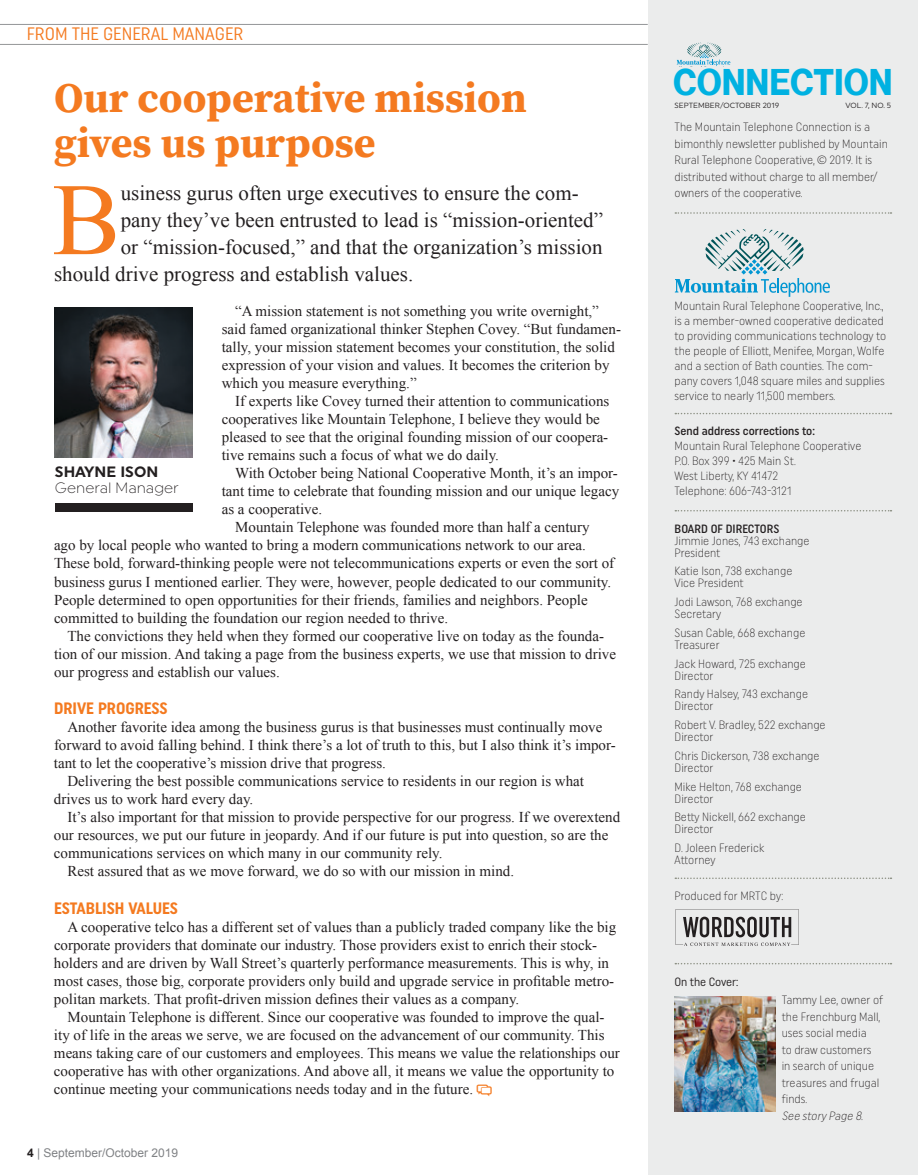
<style>
.page{position:relative;width:918px;height:1175px;background:#fff}
.page>*{position:absolute;margin:0;border:0;box-sizing:border-box;transform-origin:0 0}
.t1{font:102.6px "Times New Roman";color:#f47a20}
.t2{font:700 42px/45px "Source Serif Pro";color:#f47a20}
.t3{font:36.15px "N Haas Grotesk DS Pro 75 Bd";letter-spacing:.015em;color:#00b1e1;scale:.9 1}
.t4{font:21px "Times New Roman";color:#231f20}
.t5{font:18px "Uniform Condensed";color:#f47a20}
.t6{font:700 16.5px "Uniform Condensed";color:#f47a20}
.t7{font:15px/18px "Times New Roman";color:#231f20}
.t8{font:300 15px "Uniform";color:#231f20}
.t9{font:700 15px "Uniform";color:#231f20}
.t10{font:300 12px/12px "Uniform Condensed";color:#231f20}
.t11{font:500 12px "Uniform Condensed";color:#231f20}
.t12{font:12px "Arial";color:#808285}
.t13{font:italic 300 12px "Uniform Condensed";color:#231f20}
.t14{font:12px "Uniform Condensed";letter-spacing:-.01em;color:#231f20}
.t15{font:7.5px "Uniform";color:#231f20}
.s1{font-weight:700;color:#231f20}
</style>
<div class="page">
<img style="left:55px;top:307px;width:138px;height:150px">
<hr style="left:0;top:44px;width:648px;height:1px;background:#949698">
<hr style="left:0;top:24px;width:648px;height:1px;background:#949698">
<div style="left:648px;top:0;width:270px;height:1174px;background:#ebecec"></div>
<svg style="left:675px;top:212px;width:216px;height:2px"></svg>
<svg style="left:675px;top:413px;width:216px;height:1px"></svg>
<svg style="left:675px;top:877px;width:216px;height:2px"></svg>
<svg style="left:675px;top:963px;width:216px;height:1px"></svg>
<div style="left:55px;top:503px;width:138px;height:8px;background:#231f20"></div>
<svg style="left:675px;top:229px;width:155px;height:68px"></svg>
<svg style="left:675px;top:510px;width:216px;height:1px"></svg>
<svg style="left:675px;top:909px;width:124px;height:37px"></svg>
<img style="left:675px;top:996px;width:100px;height:115px">
<svg style="left:677px;top:43px;width:53px;height:23px"></svg>
<p class="t5" style="left:27px;top:23px;width:218px">FROM THE GENERAL MANAGER</p>
<h2 class="t2" style="left:54px;top:74px;width:474px">Our cooperative mission gives us purpose</h2>
<h1 class="t1" style="left:52px;top:151px;width:70px">B</h1>
<h3 class="t4" style="left:121px;top:179px;width:459px">usiness gurus often urge executives to ensure the com-</h3>
<h3 class="t4" style="left:121px;top:206px;width:484px">pany they’ve been entrusted to lead is “mission-oriented”</h3>
<h3 class="t4" style="left:121px;top:233px;width:483px">or “mission-focused,” and that the organization’s mission</h3>
<h3 class="t4" style="left:54px;top:260px;width:361px">should drive progress and establish values.</h3>
<p class="t7" style="left:222px;top:302px;width:401px;text-indent:14px">“A mission statement is not something you write overnight,” said famed organizational thinker Stephen Covey. “But fundamen&shy;tally, your mission statement becomes your constitution, the solid expression of your vision and values. It becomes the criterion by which you measure everything.”</p>
<p class="t7" style="left:222px;top:392px;width:389px;text-indent:14px">If experts like Covey turned their attention to communications cooperatives like Mountain Telephone, I believe they would be pleased to see that the original founding mission of our coopera&shy;tive remains such a focus of what we do daily.</p>
<p class="t7" style="left:235px;top:464px;width:384px">With October being National Cooperative Month, it’s an impor-</p>
<p class="t7" style="left:222px;top:482px;width:399px">tant time to celebrate that founding mission and our unique legacy</p>
<p class="t7" style="left:222px;top:500px;width:102px">as a cooperative.</p>
<p class="t7" style="left:235px;top:518px;width:356px">Mountain Telephone was founded more than half a century</p>
<p class="t7" style="left:54px;top:536px;width:533px">ago by local people who wanted to bring a modern communications network to our area.</p>
<p class="t7" style="left:54px;top:554px;width:562px">These bold, forward-thinking people were not telecommunications experts or even the sort of</p>
<p class="t7" style="left:54px;top:572px;width:559px">business gurus I mentioned earlier. They were, however, people dedicated to our community.</p>
<p class="t7" style="left:54px;top:590px;width:535px">People determined to open opportunities for their friends, families and neighbors. People</p>
<p class="t7" style="left:54px;top:608px;width:396px">committed to building the foundation our region needed to thrive.</p>
<p class="t7" style="left:68px;top:626px;width:538px">The convictions they held when they formed our cooperative live on today as the founda-</p>
<p class="t7" style="left:54px;top:644px;width:564px">tion of our mission. And taking a page from the business experts, we use that mission to drive</p>
<p class="t7" style="left:54px;top:662px;width:227px">our progress and establish our values.</p>
<p class="t6" style="left:54px;top:698px;width:115px">DRIVE PROGRESS</p>
<p class="t7" style="left:68px;top:718px;width:536px">Another favorite idea among the business gurus is that businesses must continually move</p>
<p class="t7" style="left:54px;top:736px;width:563px">forward to avoid falling behind. I think there’s a lot of truth to this, but I also think it’s impor-</p>
<p class="t7" style="left:54px;top:754px;width:334px">tant to let the cooperative’s mission drive that progress.</p>
<p class="t7" style="left:67px;top:772px;width:518px">Delivering the best possible communications service to residents in our region is what</p>
<p class="t7" style="left:54px;top:790px;width:201px">drives us to work hard every day.</p>
<p class="t7" style="left:67px;top:808px;width:554px">It’s also important for that mission to provide perspective for our progress. If we overextend</p>
<p class="t7" style="left:54px;top:826px;width:556px">our resources, we put our future in jeopardy. And if our future is put into question, so are the</p>
<p class="t7" style="left:54px;top:844px;width:390px">communications services on which many in our community rely.</p>
<p class="t7" style="left:67px;top:862px;width:448px">Rest assured that as we move forward, we do so with our mission in mind.</p>
<p class="t6" style="left:54px;top:898px;width:126px">ESTABLISH VALUES</p>
<p class="t7" style="left:54px;top:917px;width:564px;text-indent:14px">A cooperative telco has a different set of values than a publicly traded company like the big corporate providers that dominate our industry. Those providers exist to enrich their stock&shy;holders and are driven by Wall Street’s quarterly performance measurements. This is why, in most cases, those big, corporate providers only build and upgrade service in profitable metro&shy;politan markets. That profit-driven mission defines their values as a company.</p>
<p class="t7" style="left:54px;top:1007px;width:567px;text-indent:14px">Mountain Telephone is different. Since our cooperative was founded to improve the qual&shy;ity of life in the areas we serve, we are focused on the advancement of our community. This means taking care of our customers and employees. This means we value the relationships our cooperative has with other organizations. And above all, it means we value the opportunity to continue meeting your communications needs today and in the future.</p>
<p class="t9" style="left:55px;top:462px;width:105px">SHAYNE ISON</p>
<p class="t8" style="left:55px;top:479px;width:125px">General Manager</p>
<p class="t12" style="left:27px;top:1144px;width:153px"><span class="s1">4</span> | September/October 2019</p>
<h3 class="t3" style="left:674px;top:61px;width:245px">CONNECTION</h3>
<p class="t15" style="left:675px;top:101px;width:106px">SEPTEMBER/OCTOBER 2019</p>
<p class="t15" style="left:846px;top:101px;width:47px">VOL. 7, NO. 5</p>
<p class="t10" style="left:675px;top:119px;width:215px;line-height:16.5px">The Mountain Telephone Connection is a bimonthly newsletter published by Mountain Rural Telephone Cooperative, © 2019. It is distributed without charge to all member/ owners of the cooperative.</p>
<p class="t10" style="left:675px;top:298px;width:213px;line-height:15px">Mountain Rural Telephone Cooperative, Inc., is a member-owned cooperative dedicated to providing communications technology to the people of Elliott, Menifee, Morgan, Wolfe and a section of Bath counties. The com&shy;pany covers 1,048 square miles and supplies service to nearly 11,500 members.</p>
<p class="t11" style="left:675px;top:424px;width:142px">Send address corrections to:</p>
<p class="t10" style="left:675px;top:438px;width:188px;line-height:15px">Mountain Rural Telephone Cooperative<br>P.O. Box 399 • 425 Main St.<br>West Liberty, KY 41472<br>Telephone: 606-743-3121</p>
<p class="t11" style="left:675px;top:521px;width:106px">BOARD OF DIRECTORS</p>
<p class="t10" style="left:675px;top:534px;width:136px">Jimmie Jones, 743 exchange<br>President</p>
<p class="t10" style="left:675px;top:565px;width:119px">Katie Ison, 738 exchange<br>Vice President</p>
<p class="t10" style="left:675px;top:595px;width:130px">Jodi Lawson, 768 exchange<br>Secretary</p>
<p class="t10" style="left:675px;top:626px;width:132px">Susan Cable, 668 exchange<br>Treasurer</p>
<p class="t10" style="left:675px;top:657px;width:133px">Jack Howard, 725 exchange<br>Director</p>
<p class="t10" style="left:675px;top:688px;width:135px">Randy Halsey, 743 exchange<br>Director</p>
<p class="t10" style="left:675px;top:718px;width:153px">Robert V. Bradley, 522 exchange<br>Director</p>
<p class="t10" style="left:675px;top:749px;width:147px">Chris Dickerson, 738 exchange<br>Director</p>
<p class="t10" style="left:675px;top:780px;width:129px">Mike Helton, 768 exchange<br>Director</p>
<p class="t10" style="left:675px;top:811px;width:133px">Betty Nickell, 662 exchange<br>Director</p>
<p class="t10" style="left:675px;top:841px;width:91px">D. Joleen Frederick<br>Attorney</p>
<p class="t10" style="left:675px;top:889px;width:110px">Produced for MRTC by:</p>
<p class="t14" style="left:675px;top:974px;width:65px">On the Cover:</p>
<p class="t10" style="left:782px;top:991px;width:103px;line-height:16.5px">Tammy Lee, owner of the Frenchburg Mall, uses social media<br>to draw customers in search of unique treasures and frugal finds.</p>
<p class="t13" style="left:782px;top:1108px;width:85px">See story Page 8.</p>
</div>
